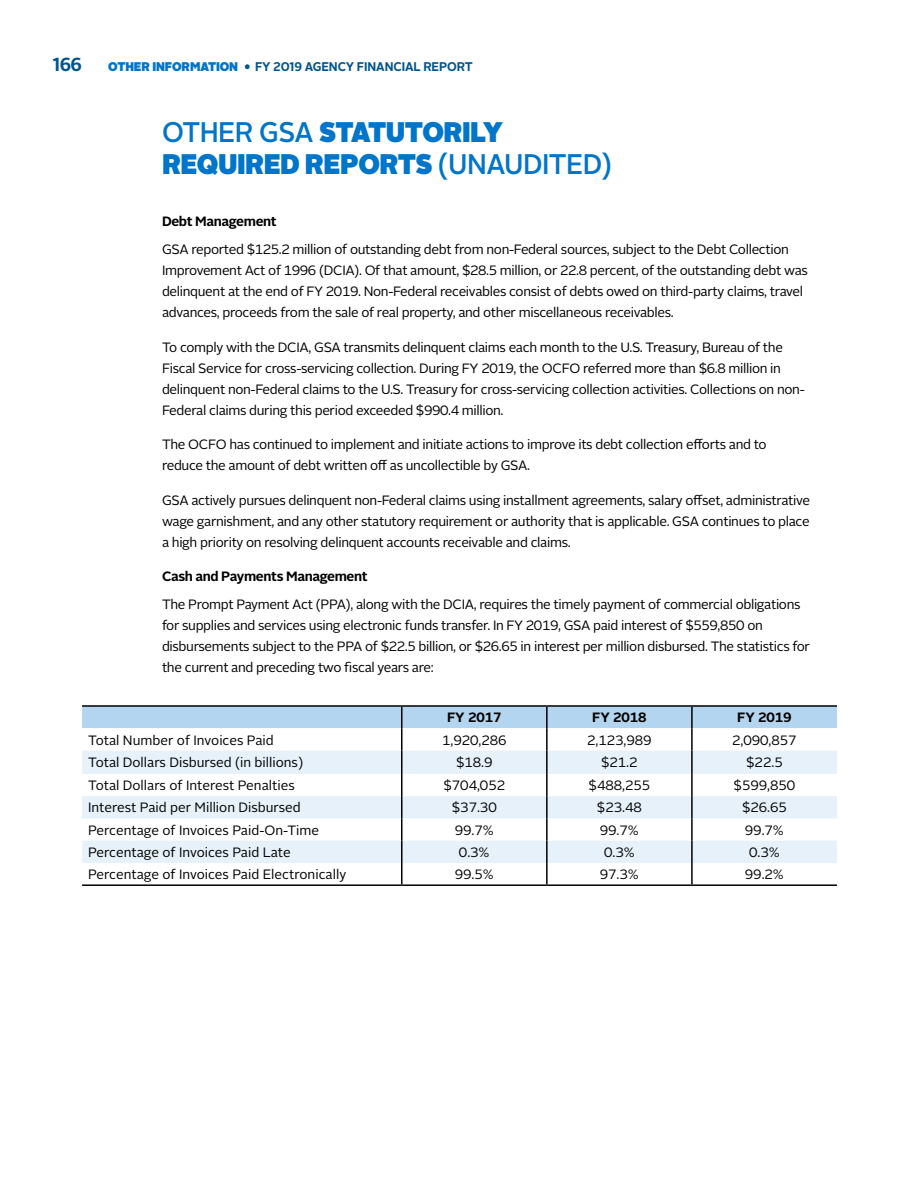
<style>
.page{position:relative;width:918px;height:1188px;background:#fff}
.page>*{position:absolute;margin:0;border:0;box-sizing:border-box;transform-origin:0 0}
.Headers_2019{font:900 28.35px/32.4px "Alright Sans";letter-spacing:-.02em;color:#0075c9;scale:.95 1}
.t1{font:700 18.9px "Alright Sans";color:#00548e;scale:.95 1}
.text_2019{font:13.5px/21px "Alright Sans";letter-spacing:-.025em;color:#000}
.text_2019-2{font:13.5px "Alright Sans";color:#000}
.Bold_small_heads_spa{font:700 13.5px "Alright Sans";letter-spacing:-.025em;color:#000}
.t2{font:700 12.6px "Alright Sans";letter-spacing:-.01em;color:#00548e;scale:.95 1}
.s1{font-weight:900;color:#0075c9}
.s2{font-size:15.75px}
.s3{font-weight:500}
</style>
<div class="page">
<div style="left:82px;top:707px;width:755px;height:21px;background:#b3d5ef"></div>
<svg style="left:82px;top:750px;width:755px;height:1px"></svg>
<svg style="left:82px;top:751px;width:755px;height:112px;fill:#e6f1fa"></svg>
<hr style="left:82px;top:705px;width:320px;height:2px;background:#000">
<hr style="left:402px;top:705px;width:145px;height:2px;background:#000">
<hr style="left:401px;top:707px;width:2px;height:21px;background:#000">
<hr style="left:547px;top:705px;width:145px;height:2px;background:#000">
<hr style="left:546px;top:707px;width:2px;height:21px;background:#000">
<hr style="left:692px;top:705px;width:145px;height:2px;background:#000">
<hr style="left:691px;top:707px;width:2px;height:21px;background:#000">
<hr style="left:401px;top:728px;width:2px;height:23px;background:#000">
<hr style="left:546px;top:728px;width:2px;height:23px;background:#000">
<hr style="left:691px;top:728px;width:2px;height:23px;background:#000">
<hr style="left:401px;top:751px;width:2px;height:23px;background:#000">
<hr style="left:546px;top:751px;width:2px;height:23px;background:#000">
<hr style="left:691px;top:751px;width:2px;height:23px;background:#000">
<hr style="left:401px;top:774px;width:2px;height:22px;background:#000">
<hr style="left:546px;top:774px;width:2px;height:22px;background:#000">
<hr style="left:691px;top:774px;width:2px;height:22px;background:#000">
<hr style="left:401px;top:796px;width:2px;height:22px;background:#000">
<hr style="left:546px;top:796px;width:2px;height:22px;background:#000">
<hr style="left:691px;top:796px;width:2px;height:22px;background:#000">
<hr style="left:401px;top:818px;width:2px;height:23px;background:#000">
<hr style="left:546px;top:818px;width:2px;height:23px;background:#000">
<hr style="left:691px;top:818px;width:2px;height:23px;background:#000">
<hr style="left:401px;top:841px;width:2px;height:22px;background:#000">
<hr style="left:546px;top:841px;width:2px;height:22px;background:#000">
<hr style="left:691px;top:841px;width:2px;height:22px;background:#000">
<hr style="left:401px;top:863px;width:2px;height:21px;background:#000">
<hr style="left:546px;top:863px;width:2px;height:21px;background:#000">
<hr style="left:691px;top:863px;width:2px;height:21px;background:#000">
<hr style="left:82px;top:884px;width:320px;height:2px;background:#000">
<hr style="left:402px;top:884px;width:145px;height:2px;background:#000">
<hr style="left:547px;top:884px;width:145px;height:2px;background:#000">
<hr style="left:692px;top:884px;width:145px;height:2px;background:#000">
<h2 class="t1" style="left:53px;top:51px;width:32px">166</h2>
<p class="t2" style="left:108px;top:58px;width:386px"><span class="s1">OTHER INFORMATION</span> <span class="s2">•</span> FY 2019 AGENCY FINANCIAL REPORT</p>
<h1 class="Headers_2019" style="left:162px;top:116px;width:475px"><span class="s3">OTHER GSA</span> STATUTORILY<br>REQUIRED REPORTS <span class="s3">(UNAUDITED)</span></h1>
<h2 class="Bold_small_heads_spa" style="left:162px;top:212px;width:116px">Debt Management</h2>
<p class="text_2019" style="left:162px;top:239px;width:647px">GSA reported $125.2 million of outstanding debt from non-Federal sources, subject to the Debt Collection Improvement Act of 1996 (DCIA). Of that amount, $28.5 million, or 22.8 percent, of the outstanding debt was delinquent at the end of FY 2019. Non-Federal receivables consist of debts owed on third-party claims, travel advances, proceeds from the sale of real property, and other miscellaneous receivables.</p>
<p class="text_2019" style="left:162px;top:337px;width:644px">To comply with the DCIA, GSA transmits delinquent claims each month to the U.S. Treasury, Bureau of the Fiscal Service for cross-servicing collection. During FY 2019, the OCFO referred more than $6.8 million in delinquent non-Federal claims to the U.S. Treasury for cross-servicing collection activities. Collections on non-Federal claims during this period exceeded $990.4 million.</p>
<p class="text_2019" style="left:162px;top:434px;width:606px">The OCFO has continued to implement and initiate actions to improve its debt collection efforts and to reduce the amount of debt written off as uncollectible by GSA.</p>
<p class="text_2019" style="left:162px;top:490px;width:649px;text-align:justify">GSA actively pursues delinquent non-Federal claims using installment agreements, salary offset, administrative wage garnishment, and any other statutory requirement or authority that is applicable. GSA continues to place a high priority on resolving delinquent accounts receivable and claims.</p>
<h2 class="Bold_small_heads_spa" style="left:162px;top:567px;width:207px">Cash and Payments Management</h2>
<p class="text_2019" style="left:162px;top:594px;width:649px">The Prompt Payment Act (PPA), along with the DCIA, requires the timely payment of commercial obligations for supplies and services using electronic funds transfer. In FY 2019, GSA paid interest of $559,850 on disbursements subject to the PPA of $22.5 billion, or $26.65 in interest per million disbursed. The statistics for the current and preceding two fiscal years are:</p>
<p class="Bold_small_heads_spa" style="left:447px;top:708px;width:56px">FY 2017</p>
<p class="Bold_small_heads_spa" style="left:592px;top:708px;width:56px">FY 2018</p>
<p class="Bold_small_heads_spa" style="left:737px;top:708px;width:56px">FY 2019</p>
<p class="text_2019-2" style="left:88px;top:731px;width:187px">Total Number of Invoices Paid</p>
<p class="text_2019" style="left:442px;top:730px;width:66px">1,920,286</p>
<p class="text_2019" style="left:587px;top:730px;width:66px">2,123,989</p>
<p class="text_2019" style="left:732px;top:730px;width:66px">2,090,857</p>
<p class="text_2019-2" style="left:88px;top:753px;width:217px">Total Dollars Disbursed (in billions)</p>
<p class="text_2019" style="left:456px;top:752px;width:38px">$18.9</p>
<p class="text_2019" style="left:601px;top:752px;width:38px">$21.2</p>
<p class="text_2019" style="left:746px;top:752px;width:38px">$22.5</p>
<p class="text_2019-2" style="left:88px;top:776px;width:208px">Total Dollars of Interest Penalties</p>
<p class="text_2019" style="left:443px;top:775px;width:63px">$704,052</p>
<p class="text_2019" style="left:589px;top:775px;width:63px">$488,255</p>
<p class="text_2019" style="left:734px;top:775px;width:63px">$599,850</p>
<p class="text_2019-2" style="left:88px;top:799px;width:214px">Interest Paid per Million Disbursed</p>
<p class="text_2019" style="left:452px;top:797px;width:46px">$37.30</p>
<p class="text_2019" style="left:597px;top:797px;width:46px">$23.48</p>
<p class="text_2019" style="left:742px;top:797px;width:46px">$26.65</p>
<p class="text_2019-2" style="left:88px;top:821px;width:233px">Percentage of Invoices Paid-On-Time</p>
<p class="text_2019" style="left:455px;top:820px;width:41px">99.7%</p>
<p class="text_2019" style="left:600px;top:820px;width:41px">99.7%</p>
<p class="text_2019" style="left:745px;top:820px;width:41px">99.7%</p>
<p class="text_2019-2" style="left:88px;top:843px;width:204px">Percentage of Invoices Paid Late</p>
<p class="text_2019" style="left:459px;top:842px;width:32px">0.3%</p>
<p class="text_2019" style="left:604px;top:842px;width:32px">0.3%</p>
<p class="text_2019" style="left:749px;top:842px;width:32px">0.3%</p>
<p class="text_2019-2" style="left:88px;top:865px;width:260px">Percentage of Invoices Paid Electronically</p>
<p class="text_2019" style="left:455px;top:864px;width:41px">99.5%</p>
<p class="text_2019" style="left:600px;top:864px;width:41px">97.3%</p>
<p class="text_2019" style="left:745px;top:864px;width:41px">99.2%</p>
</div>
